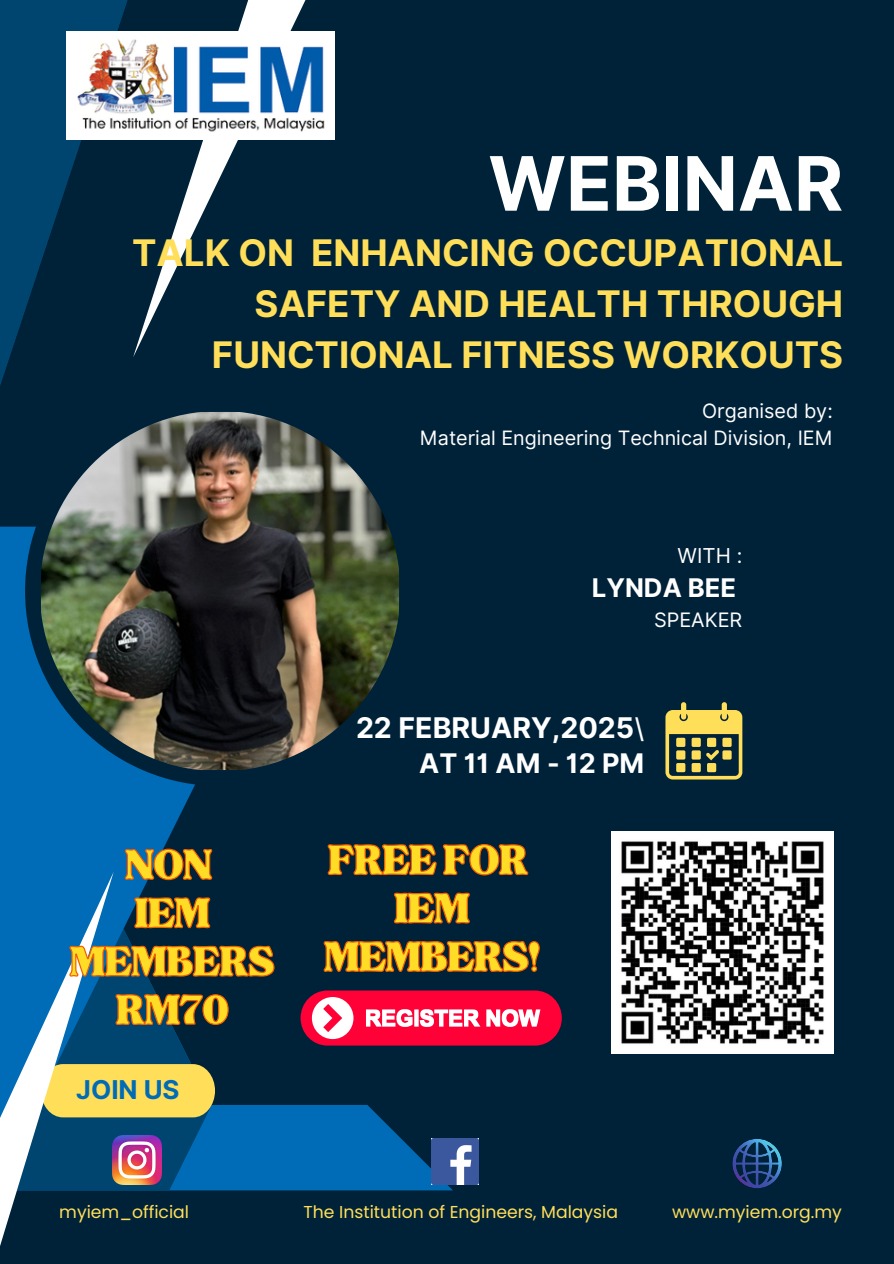
<style>
.page{position:relative;width:894px;height:1264px;background:#fff}
.page>*{position:absolute;margin:0;border:0;box-sizing:border-box;transform-origin:0 0}
.t1{font:700 75px "Inter";color:#fff}
.t2{font:57.75px/48.3px "TAN Tangkiwood Display";letter-spacing:-.02em;color:#ffdd27;text-align:center}
.t3{font:700 36.6px/50.7px "Inter";color:#ffde59;text-align:right}
.t4{font:700 28.5px "Inter";color:#fff}
.t5{font:700 27px "Inter";color:#fff}
.t6{font:700 25.95px "Inter";color:#006bb6}
.t7{font:700 25.65px "Inter";color:#fff}
.t8{font:20.55px "Inter";color:#fff}
.t9{font:19.95px "Inter";color:#fff}
.t10{font:19.8px "Inter";color:#fff}
.t11{font:17.25px "Poppins";color:#ffde59}
.s1{font-weight:400}
</style>
<div class="page">
<div style="left:0;top:0;width:893px;height:1263px;background:#002239"></div>
<svg style="left:0;top:0;width:133px;height:385px"></svg>
<svg style="left:0;top:526px;width:453px;height:664px"></svg>
<div style="left:25px;top:396px;width:390px;height:390px;background:#002239;border-radius:50%"></div>
<img style="left:40px;top:411px;width:360px;height:360px;border-radius:50%">
<svg style="left:665px;top:702px;width:76px;height:77px"></svg>
<svg style="left:133px;top:0;width:202px;height:357px"></svg>
<img style="left:67px;top:32px;width:268px;height:108px">
<svg style="left:732px;top:1139px;width:49px;height:49px"></svg>
<img style="left:432px;top:1138px;width:46px;height:46px">
<img style="left:611px;top:831px;width:222px;height:222px">
<div style="left:300px;top:990px;width:261px;height:55px;background:#ff0037;border-radius:27px"></div>
<div style="left:312px;top:997px;width:41px;height:42px;background:#fff;border-radius:50%"></div>
<svg style="left:323px;top:1004px;width:19px;height:28px"></svg>
<svg style="left:366px;top:1009px;width:174px;height:17px"></svg>
<svg style="left:327px;top:843px;width:201px;height:33px"></svg>
<svg style="left:393px;top:891px;width:77px;height:33px"></svg>
<svg style="left:322px;top:940px;width:218px;height:32px"></svg>
<svg style="left:0;top:848px;width:275px;height:398px"></svg>
<h3 class="t1" style="left:488px;top:139px;width:356px">WEBINAR</h3>
<p class="t3" style="left:132px;top:228px;width:712px">TALK ON ENHANCING OCCUPATIONAL<br>SAFETY AND HEALTH THROUGH<br>FUNCTIONAL FITNESS WORKOUTS</p>
<p class="t10" style="left:702px;top:399px;width:132px">Organised by:</p>
<p class="t10" style="left:419px;top:426px;width:414px">Material Engineering Technical Division, IEM</p>
<p class="t8" style="left:677px;top:543px;width:66px">WITH :</p>
<h4 class="t7" style="left:591px;top:572px;width:146px">LYNDA BEE</h4>
<p class="t9" style="left:654px;top:607px;width:90px">SPEAKER</p>
<h2 class="t2" style="left:69px;top:841px;width:207px">NON<br>IEM<br>MEMBERS<br>RM70</h2>
<h1 class="t6" style="left:76px;top:1074px;width:105px">JOIN US</h1>
<h6 class="t4" style="left:356px;top:710px;width:290px">22 FEBRUARY,2025<span class="s1">\</span></h6>
<h4 class="t5" style="left:419px;top:747px;width:227px">AT 11 AM - 12 PM</h4>
<h2 class="t2" style="left:323px;top:837px;width:218px">FREEFOR<br>IEM<br>MEMBERS!</h2>
<p class="t11" style="left:59px;top:1199px;width:131px">myiem_official</p>
<h6 class="t11" style="left:303px;top:1199px;width:316px">The Institution of Engineers, Malaysia</h6>
<h5 class="t11" style="left:672px;top:1199px;width:171px">www.myiem.org.my</h5>
</div>
